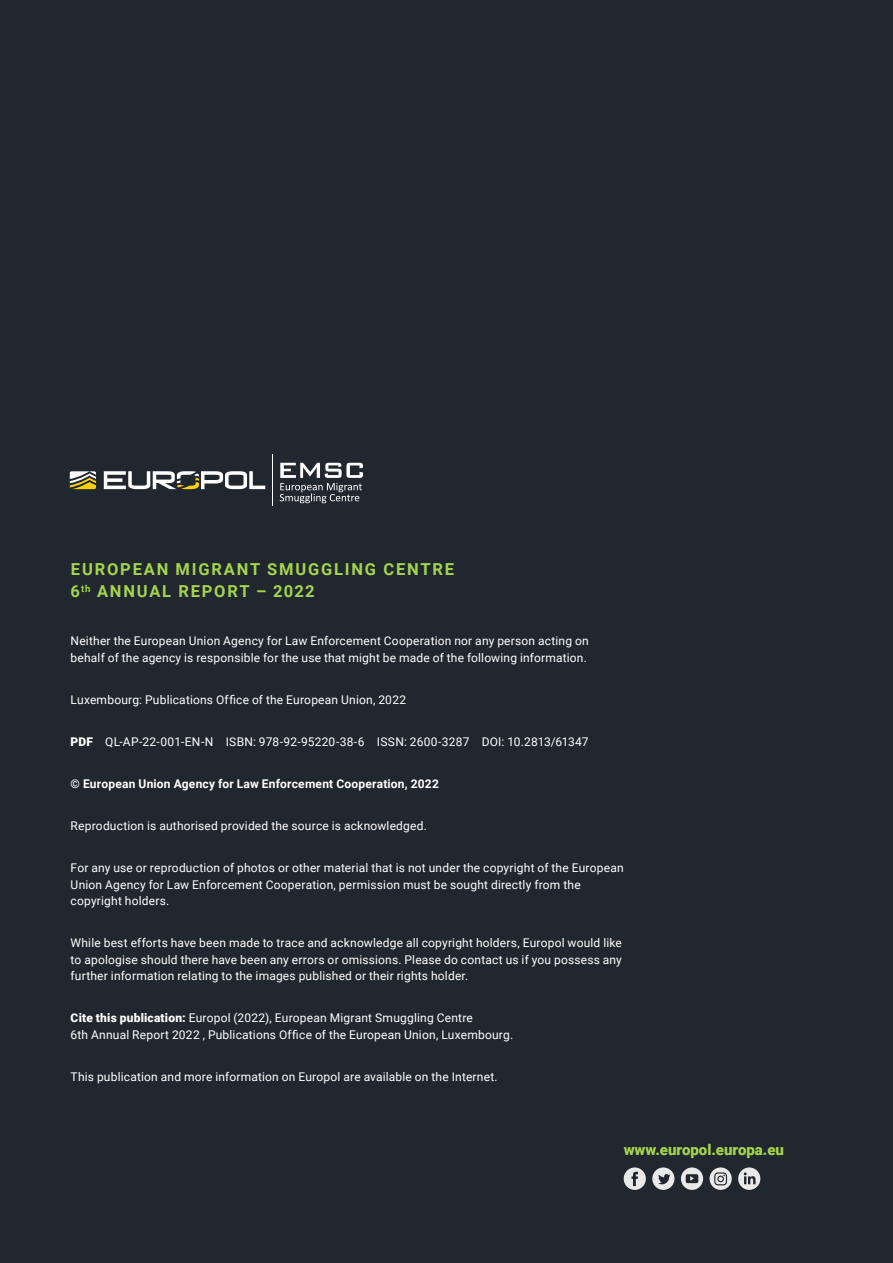
<style>
.page{position:relative;width:893px;height:1263px;background:#20272f}
.page>*{position:absolute;margin:0;border:0;box-sizing:border-box;transform-origin:0 0}
.t1{font:700 16.5px/22.5px "Roboto";letter-spacing:.11em;color:#a6d44c}
.t2{font:900 15px "Roboto";color:#a6d44c}
.Body_paragraph{font:12px/16.5px "Roboto";letter-spacing:.015em;color:#fff}
.Body_paragraph-2{font:700 12px "Roboto";letter-spacing:.015em;color:#fff}
.s1{font-weight:900}
</style>
<div class="page">
<svg style="left:104px;top:471px;width:161px;height:18px"></svg>
<svg style="left:70px;top:471px;width:26px;height:18px"></svg>
<hr style="left:272px;top:454px;width:1px;height:52px;background:#fff">
<svg style="left:280px;top:463px;width:83px;height:40px"></svg>
<svg style="left:681px;top:1167px;width:22px;height:23px"></svg>
<svg style="left:624px;top:1167px;width:22px;height:23px"></svg>
<svg style="left:738px;top:1167px;width:22px;height:23px"></svg>
<svg style="left:709px;top:1167px;width:23px;height:23px"></svg>
<svg style="left:652px;top:1167px;width:22px;height:23px"></svg>
<p class="t1" style="left:71px;top:557px;width:385px">EUROPEAN MIGRANT SMUGGLING CENTRE<br>6<sup>th</sup> ANNUAL REPORT – 2022</p>
<p class="Body_paragraph" style="left:71px;top:632px;width:520px">Neither the European Union Agency for Law Enforcement Cooperation nor any person acting on behalf of the agency is responsible for the use that might be made of the following information.</p>
<p class="Body_paragraph" style="left:71px;top:691px;width:337px">Luxembourg: Publications Office of the European Union, 2022</p>
<p class="Body_paragraph" style="left:71px;top:733px;width:520px"><span class="s1">PDF</span> QL-AP-22-001-EN-N ISBN: 978-92-95220-38-6 ISSN: 2600-3287 DOI: 10.2813/61347</p>
<p class="Body_paragraph-2" style="left:71px;top:775px;width:370px">© European Union Agency for Law Enforcement Cooperation, 2022</p>
<p class="Body_paragraph" style="left:71px;top:817px;width:358px">Reproduction is authorised provided the source is acknowledged.</p>
<p class="Body_paragraph" style="left:71px;top:859px;width:555px">For any use or reproduction of photos or other material that is not under the copyright of the European<br>Union Agency for Law Enforcement Cooperation, permission must be sought directly from the copyright holders.</p>
<p class="Body_paragraph" style="left:71px;top:934px;width:553px;text-align:justify">While best efforts have been made to trace and acknowledge all copyright holders, Europol would like to apologise should there have been any errors or omissions. Please do contact us if you possess any further information relating to the images published or their rights holder.</p>
<p class="Body_paragraph" style="left:71px;top:1009px;width:444px"><span class="s1">Cite this publication:</span> Europol (2022), European Migrant Smuggling Centre<br>6th Annual Report 2022 , Publications Office of the European Union, Luxembourg.</p>
<p class="Body_paragraph" style="left:71px;top:1068px;width:429px">This publication and more information on Europol are available on the Internet.</p>
<p class="t2" style="left:624px;top:1139px;width:162px">www.europol.europa.eu</p>
</div>
